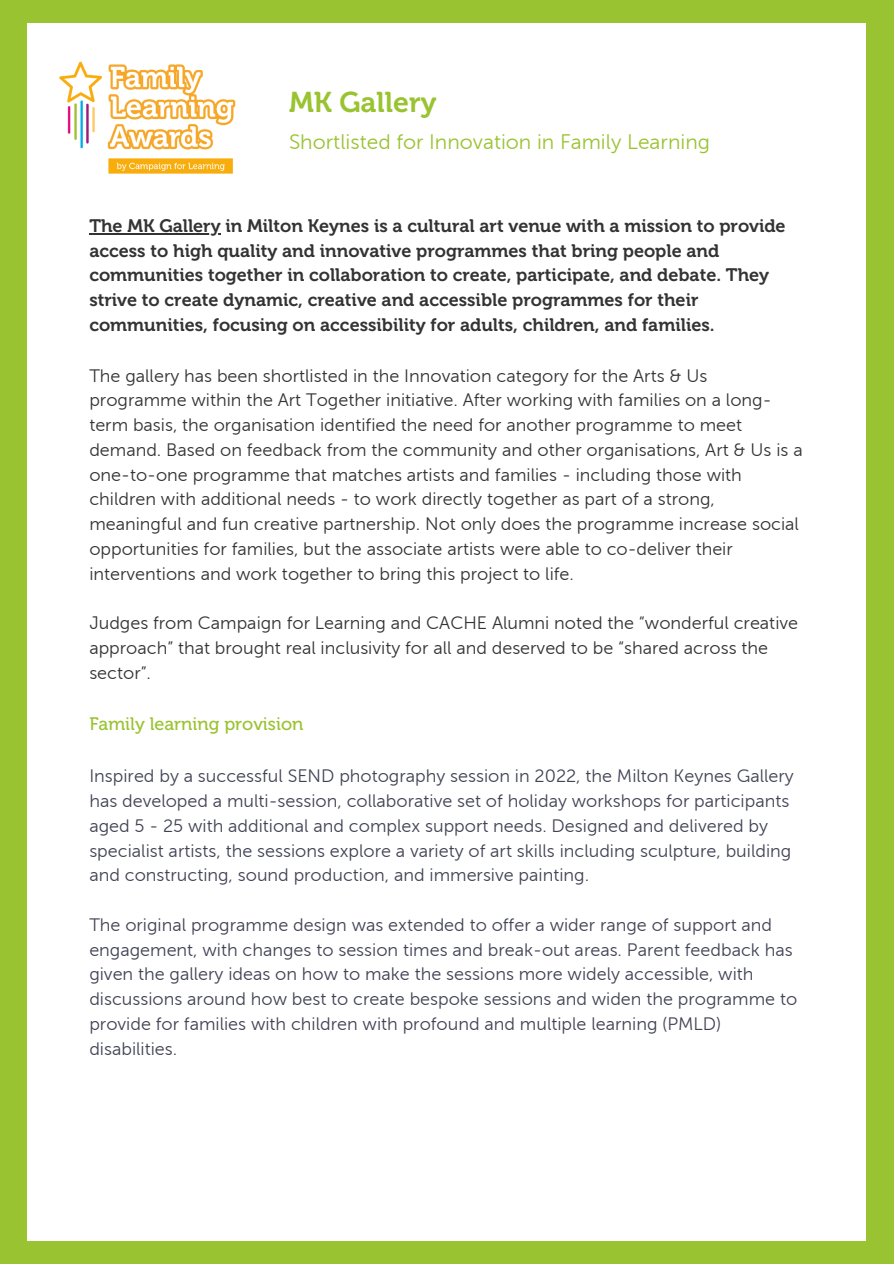
<style>
.page{position:relative;width:894px;height:1264px;background:#fff}
.page>*{position:absolute;margin:0;border:0;box-sizing:border-box;transform-origin:0 0}
.t1{font:28.5px "Museo 700";color:#9ac331}
.t2{font:21px "Museo Sans 300";color:#9ac331}
.t3{font:18px/24.8px "Museo Sans 300";color:#333}
.t4{font:18px/24.8px "Museo Sans 300";color:#414354}
.t5{font:18px/24.8px "Museo 700";color:#333}
.t6{font:18px "Museo 500";color:#9ac331}
</style>
<div class="page">
<div style="left:0;top:0;width:893px;height:1263px;background:#9ac331"></div>
<div style="left:28px;top:23px;width:837px;height:1217px;background:#fff"></div>
<img style="left:59px;top:61px;width:177px;height:113px">
<hr style="left:89px;top:233px;width:132px;height:1px;background:#333">
<h1 class="t1" style="left:289px;top:85px;width:149px">MK Gallery</h1>
<h2 class="t2" style="left:289px;top:131px;width:422px">Shortlisted for Innovation in Family Learning</h2>
<h3 class="t5" style="left:89px;top:213px;width:697px">The MK Gallery in Milton Keynes is a cultural art venue with a mission to provide access to high quality and innovative programmes that bring people and communities together in collaboration to create, participate, and debate. They strive to create dynamic, creative and accessible programmes for their communities, focusing on accessibility for adults, children, and families.</h3>
<p class="t3" style="left:89px;top:363px;width:714px">The gallery has been shortlisted in the Innovation category for the Arts &amp; Us programme within the Art Together initiative. After working with families on a long&shy;term basis, the organisation identified the need for another programme to meet demand. Based on feedback from the community and other organisations, Art &amp; Us is a one-to-one programme that matches artists and families - including those with children with additional needs - to work directly together as part of a strong, meaningful and fun creative partnership. Not only does the programme increase social opportunities for families, but the associate artists were able to co-deliver their interventions and work together to bring this project to life.</p>
<p class="t3" style="left:89px;top:611px;width:710px">Judges from Campaign for Learning and CACHE Alumni noted the “wonderful creative approach” that brought real inclusivity for all and deserved to be “shared across the sector”.</p>
<p class="t6" style="left:89px;top:713px;width:215px">Family learning provision</p>
<h3 class="t4" style="left:89px;top:764px;width:705px">Inspired by a successful SEND photography session in 2022, the Milton Keynes Gallery has developed a multi-session, collaborative set of holiday workshops for participants aged 5 - 25 with additional and complex support needs. Designed and delivered by specialist artists, the sessions explore a variety of art skills including sculpture, building and constructing, sound production, and immersive painting.</h3>
<p class="t4" style="left:89px;top:912px;width:709px">The original programme design was extended to offer a wider range of support and engagement, with changes to session times and break-out areas. Parent feedback has given the gallery ideas on how to make the sessions more widely accessible, with discussions around how best to create bespoke sessions and widen the programme to provide for families with children with profound and multiple learning (PMLD) disabilities.</p>
</div>
